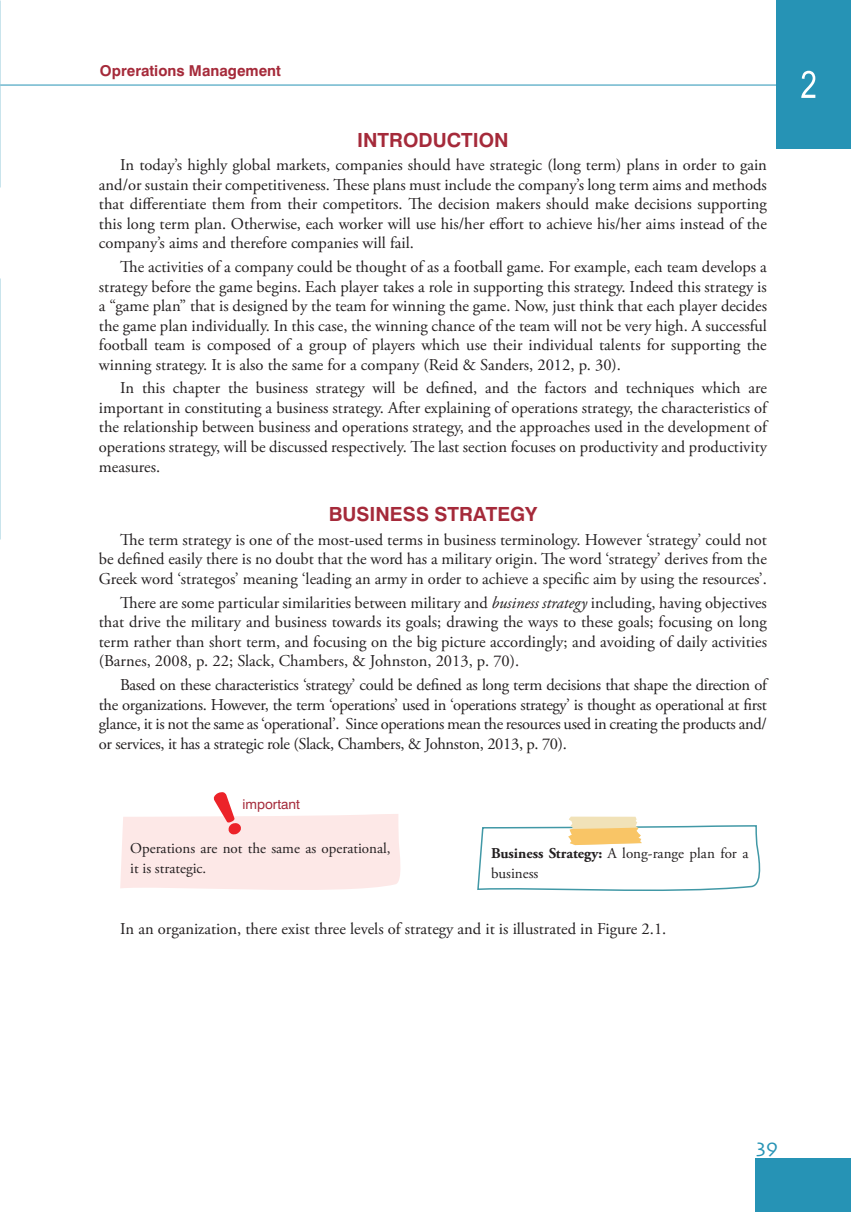
<style>
.page{position:relative;width:851px;height:1212px;background:#fff}
.page>*{position:absolute;margin:0;border:0;box-sizing:border-box;transform-origin:0 0}
.t1{font:21px "Skia";color:#2693b5}
._1__DERECE_BAŞLIK{font:700 19.5px "Swiss 721 BT";color:#a52a3a}
.ANA_METİN{font:16.5px/19.5px "Adobe Garamond Pro";color:#231f20;text-align:justify}
.t2{font:15px/19.5px "Adobe Garamond Pro";color:#231f20}
.t3{font:700 15px "Swiss 721 BT";color:#a52a3a}
.t4{font:13.5px "Swiss 721 BT";color:#a52a3a}
.s1{font-style:italic}
.s2{font-weight:700}
</style>
<div class="page">
<hr style="left:0;top:85px;width:850px;height:1px;background:#2693b5">
<div style="left:776px;top:0;width:74px;height:148px;background:#2693b5"></div>
<div style="left:755px;top:1159px;width:95px;height:53px;background:#2693b5"></div>
<svg style="left:801px;top:71px;width:14px;height:27px"></svg>
<svg style="left:120px;top:792px;width:281px;height:98px"></svg>
<svg style="left:477px;top:816px;width:284px;height:75px"></svg>
<p class="t3" style="left:100px;top:62px;width:182px">Oprerations Management</p>
<p class="_1__DERECE_BAŞLIK" style="left:357px;top:128px;width:153px">INTRODUCTION</p>
<p class="ANA_METİN" style="left:99px;top:156px;width:669px;text-indent:21px">In today’s highly global markets, companies should have strategic (long term) plans in order to gain and/or sustain their competitiveness. These plans must include the company’s long term aims and methods that differentiate them from their competitors. The decision makers should make decisions supporting this long term plan. Otherwise, each worker will use his/her effort to achieve his/her aims instead of the company’s aims and therefore companies will fail.</p>
<p class="ANA_METİN" style="left:99px;top:258px;width:669px;text-indent:21px">The activities of a company could be thought of as a football game. For example, each team develops a strategy before the game begins. Each player takes a role in supporting this strategy. Indeed this strategy is a “game plan” that is designed by the team for winning the game. Now, just think that each player decides the game plan individually. In this case, the winning chance of the team will not be very high. A successful football team is composed of a group of players which use their individual talents for supporting the winning strategy. It is also the same for a company (Reid &amp; Sanders, 2012, p. 30).</p>
<p class="ANA_METİN" style="left:99px;top:379px;width:669px;text-indent:21px">In this chapter the business strategy will be defined, and the factors and techniques which are important in constituting a business strategy. After explaining of operations strategy, the characteristics of the relationship between business and operations strategy, and the approaches used in the development of operations strategy, will be discussed respectively. The last section focuses on productivity and productivity measures.</p>
<p class="_1__DERECE_BAŞLIK" style="left:329px;top:502px;width:210px">BUSINESS STRATEGY</p>
<p class="ANA_METİN" style="left:99px;top:530px;width:669px;text-indent:21px">The term strategy is one of the most-used terms in business terminology. However ‘strategy’ could not be defined easily there is no doubt that the word has a military origin. The word ‘strategy’ derives from the Greek word ‘strategos’ meaning ‘leading an army in order to achieve a specific aim by using the resources’.</p>
<p class="ANA_METİN" style="left:99px;top:593px;width:669px;text-indent:21px">There are some particular similarities between military and <span class="s1">business strategy</span> including, having objectives that drive the military and business towards its goals; drawing the ways to these goals; focusing on long term rather than short term, and focusing on the big picture accordingly; and avoiding of daily activities (Barnes, 2008, p. 22; Slack, Chambers, &amp; Johnston, 2013, p. 70).</p>
<p class="ANA_METİN" style="left:99px;top:676px;width:669px;text-indent:21px">Based on these characteristics ‘strategy’ could be defined as long term decisions that shape the direction of the organizations. However, the term ‘operations’ used in ‘operations strategy’ is thought as operational at first glance, it is not the same as ‘operational’. Since operations mean the resources used in creating the products and/ or services, it has a strategic role (Slack, Chambers, &amp; Johnston, 2013, p. 70).</p>
<p class="t4" style="left:242px;top:796px;width:59px">important</p>
<p class="t2" style="left:130px;top:839px;width:262px">Operations are not the same as operational, it is strategic.</p>
<p class="t2" style="left:491px;top:844px;width:259px"><span class="s2">Business Strategy:</span> A long-range plan for a business</p>
<p class="ANA_METİN" style="left:120px;top:920px;width:547px">In an organization, there exist three levels of strategy and it is illustrated in Figure 2.1.</p>
<p class="t1" style="left:756px;top:1133px;width:24px">39</p>
</div>
